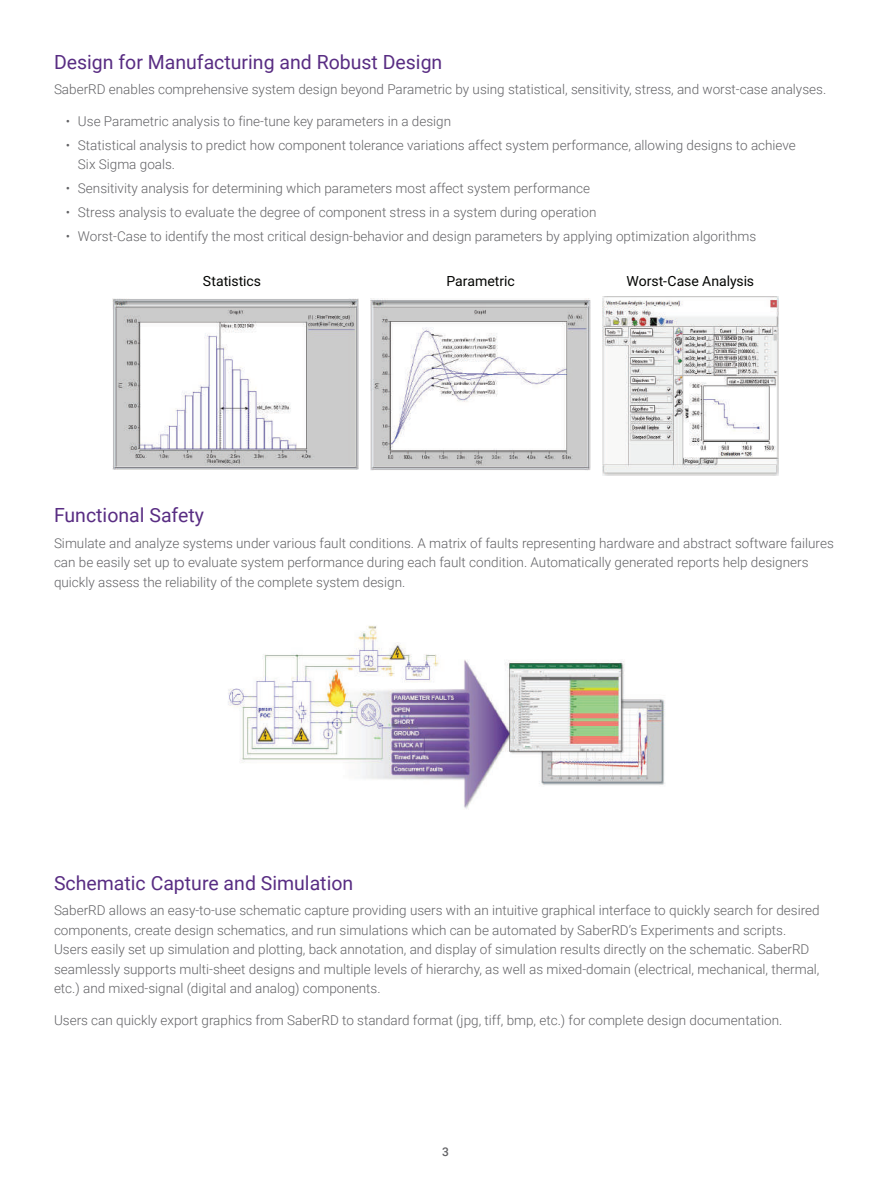
<style>
.page{position:relative;width:891px;height:1188px;background:#fff}
.page>*{position:absolute;margin:0;border:0;box-sizing:border-box;transform-origin:0 0}
.t1{font:19.5px "Roboto";color:#592d83}
.t2{font:14.1px "Roboto";letter-spacing:-.005em;color:#040503}
.t3{font:300 13.5px/19.5px "Roboto";color:#636366}
.t4{font:500 12px "Roboto";color:#636366}
</style>
<div class="page">
<img style="left:371px;top:298px;width:220px;height:173px">
<img style="left:603px;top:296px;width:175px;height:180px">
<img style="left:113px;top:299px;width:246px;height:171px">
<img style="left:228px;top:626px;width:437px;height:183px">
<h1 class="t1" style="left:54px;top:48px;width:390px">Design for Manufacturing and Robust Design</h1>
<p class="t3" style="left:54px;top:79px;width:774px">SaberRD enables comprehensive system design beyond Parametric by using statistical, sensitivity, stress, and worst-case analyses.</p>
<p class="t3" style="left:66px;top:111px;width:387px">• Use Parametric analysis to fine-tune key parameters in a design</p>
<p class="t3" style="left:78px;top:135px;width:719px;text-indent:-12px">• Statistical analysis to predict how component tolerance variations affect system performance, allowing designs to achieve<br>Six Sigma goals.</p>
<p class="t3" style="left:66px;top:178px;width:526px">• Sensitivity analysis for determining which parameters most affect system performance</p>
<p class="t3" style="left:66px;top:202px;width:532px">• Stress analysis to evaluate the degree of component stress in a system during operation</p>
<p class="t3" style="left:66px;top:226px;width:692px">• Worst-Case to identify the most critical design-behavior and design parameters by applying optimization algorithms</p>
<p class="t2" style="left:203px;top:271px;width:60px">Statistics</p>
<p class="t2" style="left:446px;top:271px;width:70px">Parametric</p>
<p class="t2" style="left:627px;top:271px;width:129px">Worst-Case Analysis</p>
<h1 class="t1" style="left:54px;top:501px;width:152px">Functional Safety</h1>
<p class="t3" style="left:54px;top:533px;width:781px">Simulate and analyze systems under various fault conditions. A matrix of faults representing hardware and abstract software failures can be easily set up to evaluate system performance during each fault condition. Automatically generated reports help designers quickly assess the reliability of the complete system design.</p>
<h1 class="t1" style="left:54px;top:869px;width:301px">Schematic Capture and Simulation</h1>
<p class="t3" style="left:54px;top:900px;width:767px">SaberRD allows an easy-to-use schematic capture providing users with an intuitive graphical interface to quickly search for desired components, create design schematics, and run simulations which can be automated by SaberRD’s Experiments and scripts.<br>Users easily set up simulation and plotting, back annotation, and display of simulation results directly on the schematic. SaberRD seamlessly supports multi-sheet designs and multiple levels of hierarchy, as well as mixed-domain (electrical, mechanical, thermal, etc.) and mixed-signal (digital and analog) components.</p>
<p class="t3" style="left:54px;top:1009px;width:730px">Users can quickly export graphics from SaberRD to standard format (jpg, tiff, bmp, etc.) for complete design documentation.</p>
<p class="t4" style="left:442px;top:1144px;width:8px">3</p>
</div>
